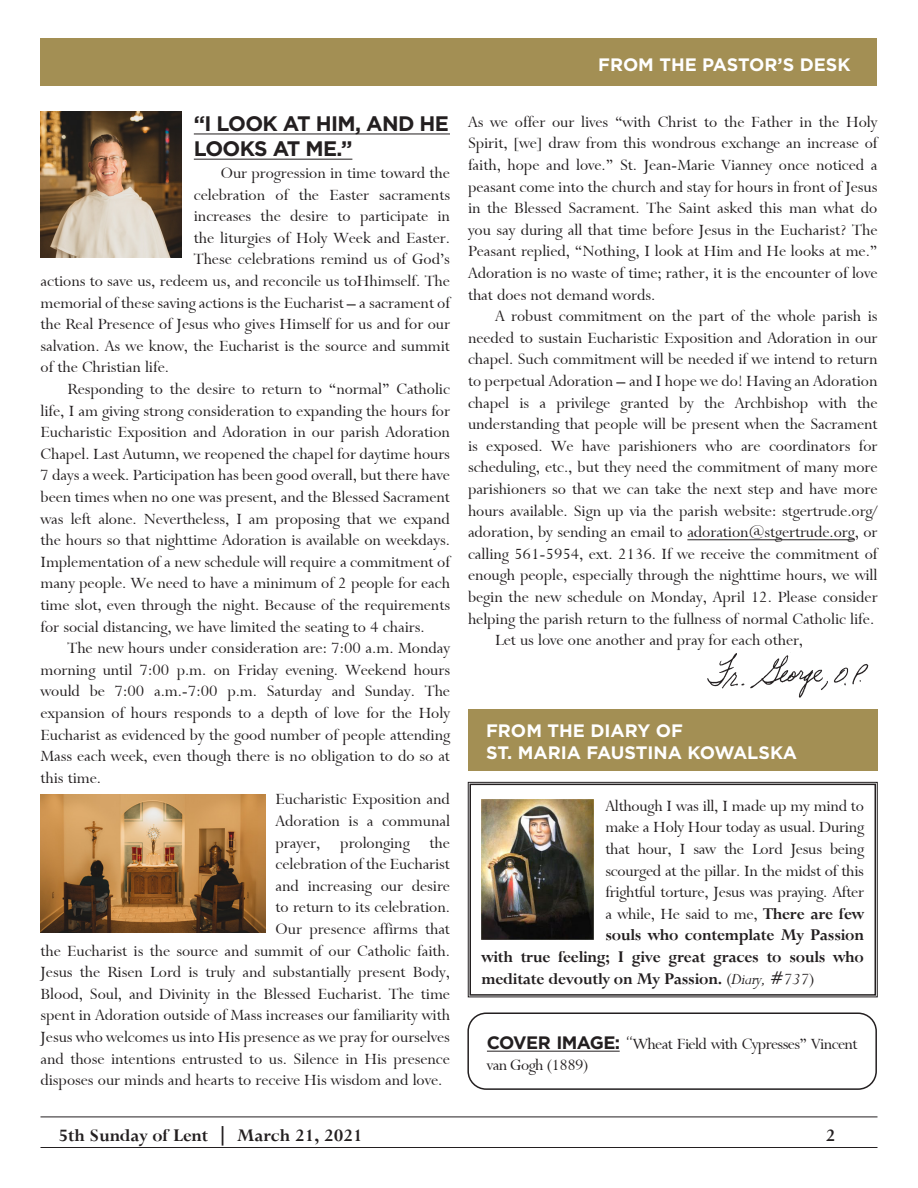
<style>
.page{position:relative;width:918px;height:1188px;background:#fff}
.page>*{position:absolute;margin:0;border:0;box-sizing:border-box;transform-origin:0 0}
.t1{font:700 21px/25.2px "Gotham";letter-spacing:-.03em;color:#231f20}
.t2{font:19.5px "Bronte Bold SWFTE";color:#231f20}
.t3{font:18px/21.6px "Bronte Regular SWFTE";color:#231f20;text-align:justify}
.t4{font:18px "Bronte Bold SWFTE";letter-spacing:-.01em;color:#231f20}
.t5{font:700 18px "Gotham";color:#fff}
.t6{font:18px/21.6px "Bronte Regular SWFTE";letter-spacing:-.03em;color:#231f20}
.s1{font-family:"Bronte Bold SWFTE"}
.s2{font-family:"Bronte Regular SWFTE"}
.s3{font-family:"Bronte Italic SWFTE"}
.s4{font-family:"Gotham";font-weight:700}
.s5{font-family:"Gotham";font-weight:300}
</style>
<div class="page">
<hr style="left:40px;top:1147px;width:838px;height:1px;background:#231f20">
<hr style="left:40px;top:1117px;width:838px;height:1px;background:#231f20">
<div style="left:40px;top:39px;width:838px;height:47px;background:#a38f54"></div>
<img style="left:40px;top:112px;width:142px;height:145px">
<svg style="left:468px;top:782px;width:410px;height:215px"></svg>
<div style="left:470px;top:784px;width:406px;height:212px;border:2px solid #231f20"></div>
<div style="left:468px;top:709px;width:410px;height:62px;background:#a38f54"></div>
<img style="left:482px;top:800px;width:111px;height:140px">
<hr style="left:487px;top:1051px;width:133px;height:1px;background:#231f20">
<div style="left:467px;top:1012px;width:410px;height:78px;border:2px solid #231f20;border-radius:18px"></div>
<hr style="left:194px;top:134px;width:256px;height:1px;background:#231f20">
<hr style="left:194px;top:159px;width:158px;height:1px;background:#231f20">
<img style="left:40px;top:794px;width:225px;height:139px">
<hr style="left:687px;top:539px;width:168px;height:1px;background:#231f20">
<img style="left:707px;top:652px;width:162px;height:46px">
<p class="t5" style="left:598px;top:54px;width:254px">FROM THE PASTOR’S DESK</p>
<p class="t1" style="left:194px;top:111px;width:257px">“I LOOK AT HIM, AND HE<br>LOOKS AT ME.”</p>
<p class="t3" style="left:221px;top:162px;width:231px">Our progression in time toward the</p>
<p class="t3" style="left:194px;top:184px;width:258px">celebration of the Easter sacraments</p>
<p class="t3" style="left:194px;top:205px;width:258px">increases the desire to participate in</p>
<p class="t3" style="left:194px;top:227px;width:258px">the liturgies of Holy Week and Easter.</p>
<p class="t3" style="left:194px;top:249px;width:258px">These celebrations remind us of God’s</p>
<p class="t3" style="left:40px;top:270px;width:411px">actions to save us, redeem us, and reconcile us toHhimself. The</p>
<p class="t3" style="left:40px;top:292px;width:411px">memorial of these saving actions is the Eucharist – a sacrament of</p>
<p class="t3" style="left:40px;top:313px;width:411px">the Real Presence of Jesus who gives Himself for us and for our</p>
<p class="t3" style="left:40px;top:335px;width:411px">salvation. As we know, the Eucharist is the source and summit</p>
<p class="t3" style="left:40px;top:357px;width:130px">of the Christian life.</p>
<p class="t3" style="left:40px;top:378px;width:411px;text-indent:27px">Responding to the desire to return to “normal” Catholic life, I am giving strong consideration to expanding the hours for Eucharistic Exposition and Adoration in our parish Adoration Chapel. Last Autumn, we reopened the chapel for daytime hours 7 days a week. Participation has been good overall, but there have been times when no one was present, and the Blessed Sacrament was left alone. Nevertheless, I am proposing that we expand the hours so that nighttime Adoration is available on weekdays.<br>Implementation of a new schedule will require a commitment of many people. We need to have a minimum of 2 people for each time slot, even through the night. Because of the requirements for social distancing, we have limited the seating to 4 chairs.</p>
<p class="t3" style="left:40px;top:637px;width:411px;text-indent:27px">The new hours under consideration are: 7:00 a.m. Monday morning until 7:00 p.m. on Friday evening. Weekend hours would be 7:00 a.m.-7:00 p.m. Saturday and Sunday. The expansion of hours responds to a depth of love for the Holy Eucharist as evidenced by the good number of people attending Mass each week, even though there is no obligation to do so at this time.</p>
<p class="t3" style="left:276px;top:789px;width:176px">Eucharistic Exposition and</p>
<p class="t3" style="left:276px;top:810px;width:176px">Adoration is a communal</p>
<p class="t3" style="left:276px;top:832px;width:176px">prayer, prolonging the</p>
<p class="t3" style="left:276px;top:853px;width:176px">celebration of the Eucharist</p>
<p class="t3" style="left:276px;top:875px;width:176px">and increasing our desire</p>
<p class="t3" style="left:276px;top:897px;width:176px">to return to its celebration.</p>
<p class="t3" style="left:276px;top:918px;width:176px">Our presence affirms that</p>
<p class="t3" style="left:40px;top:940px;width:411px">the Eucharist is the source and summit of our Catholic faith.</p>
<p class="t3" style="left:40px;top:961px;width:411px">Jesus the Risen Lord is truly and substantially present Body,</p>
<p class="t3" style="left:40px;top:983px;width:411px">Blood, Soul, and Divinity in the Blessed Eucharist. The time</p>
<p class="t3" style="left:40px;top:1005px;width:411px">spent in Adoration outside of Mass increases our familiarity with</p>
<p class="t3" style="left:40px;top:1026px;width:411px">Jesus who welcomes us into His presence as we pray for ourselves</p>
<p class="t3" style="left:40px;top:1048px;width:411px">and those intentions entrusted to us. Silence in His presence</p>
<p class="t3" style="left:40px;top:1069px;width:403px">disposes our minds and hearts to receive His wisdom and love.</p>
<p class="t3" style="left:468px;top:111px;width:411px">As we offer our lives “with Christ to the Father in the Holy Spirit, [we] draw from this wondrous exchange an increase of faith, hope and love.” St. Jean-Marie Vianney once noticed a peasant come into the church and stay for hours in front of Jesus in the Blessed Sacrament. The Saint asked this man what do you say during all that time before Jesus in the Eucharist? The Peasant replied, “Nothing, I look at Him and He looks at me.” Adoration is no waste of time; rather, it is the encounter of love that does not demand words.</p>
<p class="t3" style="left:468px;top:305px;width:411px;text-indent:27px">A robust commitment on the part of the whole parish is needed to sustain Eucharistic Exposition and Adoration in our chapel. Such commitment will be needed if we intend to return to perpetual Adoration – and I hope we do! Having an Adoration chapel is a privilege granted by the Archbishop with the understanding that people will be present when the Sacrament is exposed. We have parishioners who are coordinators for scheduling, etc., but they need the commitment of many more parishioners so that we can take the next step and have more hours available. Sign up via the parish website: stgertrude.org/ adoration, by sending an email to adoration@stgertrude.org, or calling 561-5954, ext. 2136. If we receive the commitment of enough people, especially through the nighttime hours, we will begin the new schedule on Monday, April 12. Please consider helping the parish return to the fullness of normal Catholic life.</p>
<p class="t3" style="left:495px;top:629px;width:310px">Let us love one another and pray for each other,</p>
<p class="t5" style="left:486px;top:721px;width:198px">FROM THE DIARY OF</p>
<p class="t5" style="left:486px;top:742px;width:313px">ST. MARIA FAUSTINA KOWALSKA</p>
<p class="t3" style="left:605px;top:795px;width:260px">Although I was ill, I made up my mind to</p>
<p class="t3" style="left:605px;top:817px;width:260px">make a Holy Hour today as usual. During</p>
<p class="t3" style="left:605px;top:838px;width:260px">that hour, I saw the Lord Jesus being</p>
<p class="t3" style="left:605px;top:860px;width:260px">scourged at the pillar. In the midst of this</p>
<p class="t3" style="left:605px;top:881px;width:260px">frightful torture, Jesus was praying. After</p>
<p class="t3" style="left:605px;top:903px;width:260px">a while, He said to me, <span class="s1">There are few</span></p>
<p class="t4" style="left:605px;top:925px;width:260px">souls who contemplate My Passion</p>
<p class="t4" style="left:481px;top:946px;width:384px">with true feeling; I give great graces to souls who</p>
<p class="t4" style="left:481px;top:968px;width:335px">meditate devoutly on My Passion. <span class="s2">(</span><span class="s3">Diary, #737</span><span class="s2">)</span></p>
<p class="t6" style="left:487px;top:1033px;width:372px"><span class="s4">COVER IMAGE:</span> <span class="s5">“</span>Wheat Field with Cypresses” Vincent van Gogh (1889)</p>
<p class="t2" style="left:58px;top:1123px;width:306px">5th Sunday of Lent | March 21, 2021</p>
<p class="t2" style="left:826px;top:1123px;width:11px">2</p>
</div>
